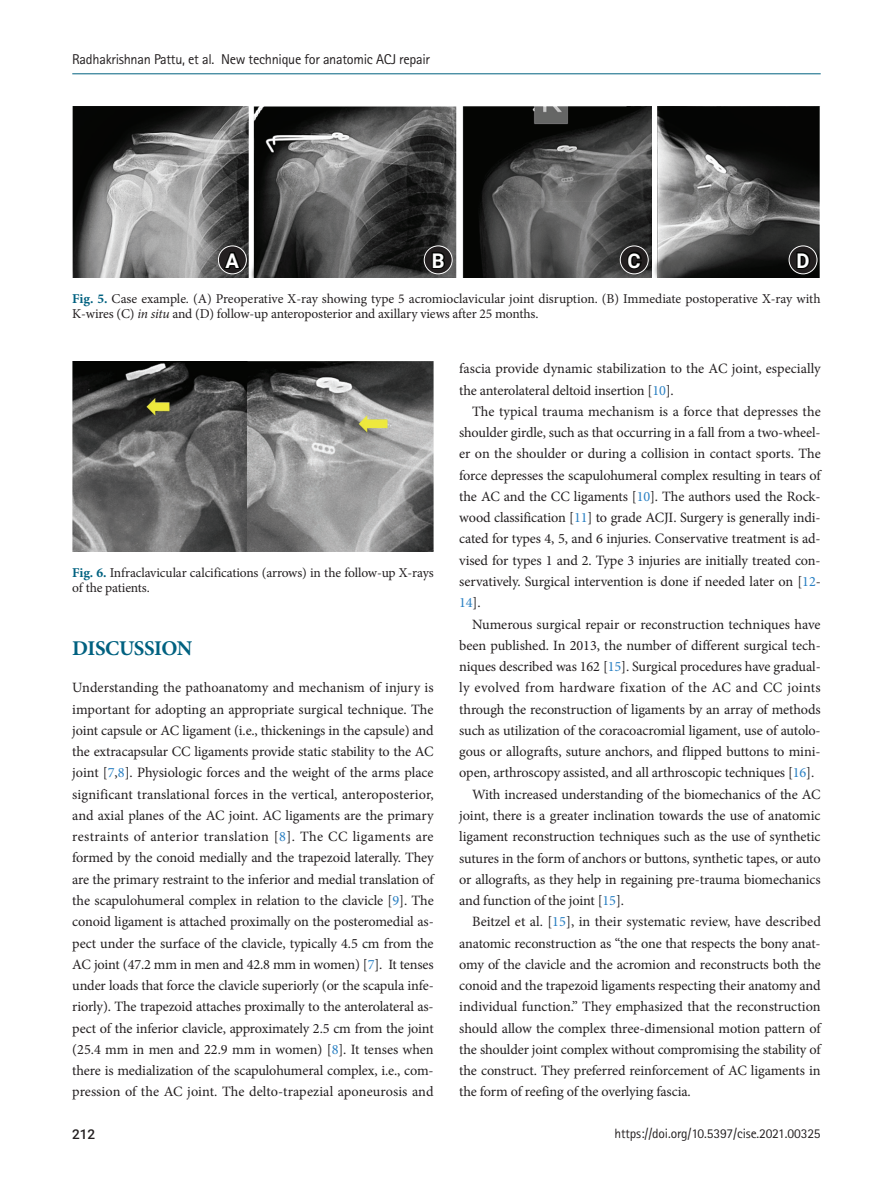
<style>
.page{position:relative;width:893px;height:1191px;background:#fff}
.page>*{position:absolute;margin:0;border:0;box-sizing:border-box;transform-origin:0 0}
.t1{font:700 21px "Minion Pro";letter-spacing:-.02em;color:#006180}
.t2{font:700 20.25px "Roboto";color:#fff}
.t3{font:14.25px/21.3px "Minion Pro";letter-spacing:-.01em;color:#231f20;text-align:justify}
.t4{font:14.25px "Rotis Sans Serif Std";letter-spacing:-.02em;color:#231f20}
.t5{font:14.25px "Minion Pro";letter-spacing:.015em;color:#231f20}
.t6{font:13.5px/15px "Minion Pro";letter-spacing:-.01em;color:#231f20}
.t7{font:13.5px "Rotis Sans Serif Std";letter-spacing:-.01em;color:#231f20}
.t8{font:500 13.5px "Roboto";color:#231f20}
.s1{font-weight:700;color:#006180}
.s2{font-style:italic}
.s3{color:#2a80c3}
</style>
<div class="page">
<img style="left:72px;top:106px;width:748px;height:171px">
<svg style="left:218px;top:246px;width:28px;height:28px"></svg>
<div style="left:218px;top:245px;width:29px;height:29px;border:1px solid #fff;border-radius:50%"></div>
<svg style="left:222px;top:250px;width:21px;height:21px"></svg>
<svg style="left:424px;top:246px;width:28px;height:28px"></svg>
<div style="left:424px;top:245px;width:29px;height:29px;border:1px solid #fff;border-radius:50%"></div>
<svg style="left:430px;top:250px;width:17px;height:20px"></svg>
<svg style="left:620px;top:246px;width:28px;height:28px"></svg>
<div style="left:620px;top:245px;width:29px;height:29px;border:1px solid #fff;border-radius:50%"></div>
<svg style="left:625px;top:250px;width:18px;height:21px"></svg>
<svg style="left:789px;top:246px;width:28px;height:28px"></svg>
<div style="left:789px;top:245px;width:28px;height:29px;border:1px solid #fff;border-radius:50%"></div>
<svg style="left:795px;top:250px;width:17px;height:20px"></svg>
<img style="left:72px;top:361px;width:362px;height:190px">
<hr style="left:72px;top:73px;width:749px;height:1px;background:#006180">
<p class="t4" style="left:72px;top:51px;width:359px">Radhakrishnan Pattu, et al. New technique for anatomic ACJ repair</p>
<h2 class="t2" style="left:226px;top:246px;width:15px">A</h2>
<h2 class="t2" style="left:432px;top:246px;width:14px">B</h2>
<h2 class="t2" style="left:628px;top:246px;width:15px">C</h2>
<h2 class="t2" style="left:796px;top:246px;width:15px">D</h2>
<p class="t6" style="left:72px;top:291px;width:750px"><span class="s1">Fig. 5.</span> Case example. (A) Preoperative X-ray showing type 5 acromioclavicular joint disruption. (B) Immediate postoperative X-ray with<br>K-wires (C) <span class="s2">in situ</span> and (D) follow-up anteroposterior and axillary views after 25 months.</p>
<p class="t6" style="left:72px;top:565px;width:363px"><span class="s1">Fig. 6.</span> Infraclavicular calcifications (arrows) in the follow-up X-rays of the patients.</p>
<h1 class="t1" style="left:72px;top:634px;width:121px">DISCUSSION</h1>
<p class="t3" style="left:72px;top:677px;width:363px">Understanding the pathoanatomy and mechanism of injury is important for adopting an appropriate surgical technique. The joint capsule or AC ligament (i.e., thickenings in the capsule) and the extracapsular CC ligaments provide static stability to the AC joint [<span class="s3">7</span>,<span class="s3">8</span>]. Physiologic forces and the weight of the arms place significant translational forces in the vertical, anteroposterior, and axial planes of the AC joint. AC ligaments are the primary restraints of anterior translation [<span class="s3">8</span>]. The CC ligaments are formed by the conoid medially and the trapezoid laterally. They are the primary restraint to the inferior and medial translation of the scapulohumeral complex in relation to the clavicle [<span class="s3">9</span>]. The conoid ligament is attached proximally on the posteromedial as&shy;pect under the surface of the clavicle, typically 4.5 cm from the AC joint (47.2 mm in men and 42.8 mm in women) [<span class="s3">7</span>]. It tenses under loads that force the clavicle superiorly (or the scapula infe&shy;riorly). The trapezoid attaches proximally to the anterolateral as&shy;pect of the inferior clavicle, approximately 2.5 cm from the joint (25.4 mm in men and 22.9 mm in women) [<span class="s3">8</span>]. It tenses when there is medialization of the scapulohumeral complex, i.e., com&shy;pression of the AC joint. The delto-trapezial aponeurosis and</p>
<p class="t3" style="left:459px;top:358px;width:363px">fascia provide dynamic stabilization to the AC joint, especially the anterolateral deltoid insertion [<span class="s3">10</span>].</p>
<p class="t3" style="left:459px;top:401px;width:363px;text-indent:13px">The typical trauma mechanism is a force that depresses the shoulder girdle, such as that occurring in a fall from a two-wheel&shy;er on the shoulder or during a collision in contact sports. The force depresses the scapulohumeral complex resulting in tears of the AC and the CC ligaments [<span class="s3">10</span>]. The authors used the Rock&shy;wood classification [<span class="s3">11</span>] to grade ACJI. Surgery is generally indi&shy;cated for types 4, 5, and 6 injuries. Conservative treatment is ad&shy;vised for types 1 and 2. Type 3 injuries are initially treated con&shy;servatively. Surgical intervention is done if needed later on [<span class="s3">12</span>- <span class="s3">14</span>].</p>
<p class="t3" style="left:472px;top:613px;width:350px">Numerous surgical repair or reconstruction techniques have</p>
<p class="t3" style="left:459px;top:634px;width:363px">been published. In 2013, the number of different surgical tech-</p>
<p class="t3" style="left:459px;top:656px;width:363px">niques described was 162 [<span class="s3">15</span>]. Surgical procedures have gradual-</p>
<p class="t5" style="left:459px;top:678px;width:363px">ly evolved from hardware fixation of the AC and CC joints</p>
<p class="t3" style="left:459px;top:698px;width:363px">through the reconstruction of ligaments by an array of methods</p>
<p class="t3" style="left:459px;top:720px;width:363px">such as utilization of the coracoacromial ligament, use of autolo-</p>
<p class="t3" style="left:459px;top:741px;width:363px">gous or allografts, suture anchors, and flipped buttons to mini-</p>
<p class="t3" style="left:459px;top:762px;width:357px">open, arthroscopy assisted, and all arthroscopic techniques [<span class="s3">16</span>].</p>
<p class="t3" style="left:472px;top:783px;width:350px">With increased understanding of the biomechanics of the AC</p>
<p class="t3" style="left:459px;top:805px;width:363px">joint, there is a greater inclination towards the use of anatomic</p>
<p class="t3" style="left:459px;top:826px;width:363px">ligament reconstruction techniques such as the use of synthetic</p>
<p class="t3" style="left:459px;top:847px;width:363px">sutures in the form of anchors or buttons, synthetic tapes, or auto</p>
<p class="t3" style="left:459px;top:868px;width:363px">or allografts, as they help in regaining pre-trauma biomechanics</p>
<p class="t3" style="left:459px;top:890px;width:166px">and function of the joint [<span class="s3">15</span>].</p>
<p class="t3" style="left:472px;top:911px;width:350px">Beitzel et al. [<span class="s3">15</span>], in their systematic review, have described</p>
<p class="t3" style="left:459px;top:932px;width:363px">anatomic reconstruction as “the one that respects the bony anat-</p>
<p class="t3" style="left:459px;top:953px;width:363px">omy of the clavicle and the acromion and reconstructs both the</p>
<p class="t3" style="left:459px;top:975px;width:363px">conoid and the trapezoid ligaments respecting their anatomy and</p>
<p class="t3" style="left:459px;top:996px;width:363px">individual function.” They emphasized that the reconstruction</p>
<p class="t3" style="left:459px;top:1017px;width:363px">should allow the complex three-dimensional motion pattern of</p>
<p class="t3" style="left:459px;top:1038px;width:363px">the shoulder joint complex without compromising the stability of</p>
<p class="t3" style="left:459px;top:1060px;width:363px">the construct. They preferred reinforcement of AC ligaments in</p>
<p class="t3" style="left:459px;top:1081px;width:233px">the form of reefing of the overlying fascia.</p>
<p class="t8" style="left:72px;top:1124px;width:25px">212</p>
<p class="t7" style="left:615px;top:1125px;width:208px">https://doi.org/10.5397/cise.2021.00325</p>
</div>
